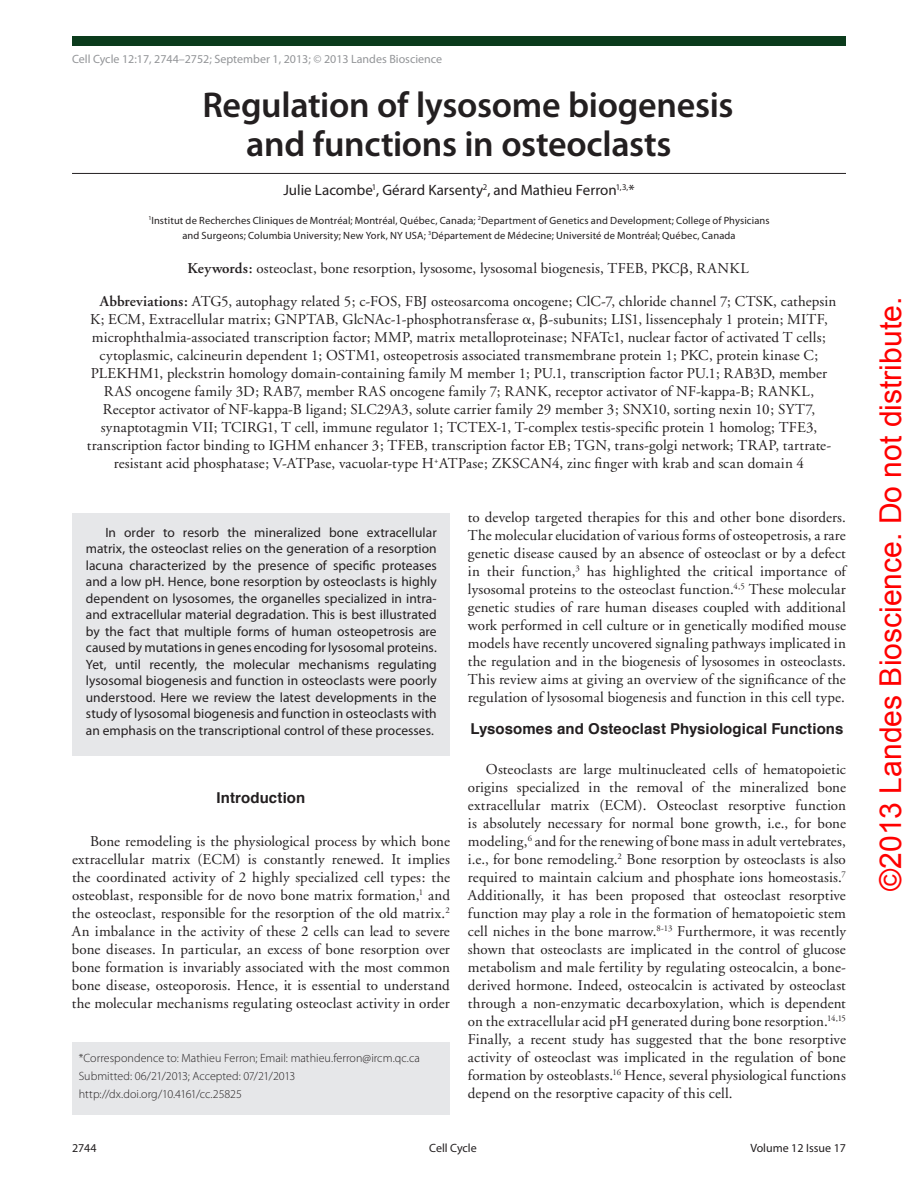
<style>
.page{position:relative;width:918px;height:1188px;background:#fff}
.page>*{position:absolute;margin:0;border:0;box-sizing:border-box;transform-origin:0 0}
.t1{font:600 36px/39px "Myriad Pro";letter-spacing:-.01em;color:#231f20;text-align:center}
.t2{font:30.15px "Arial";color:#f00}
.t3{font:15px/18px "Adobe Garamond";letter-spacing:.01em;color:#231f20;text-align:justify}
.t4{font:700 15px "Helvetica";letter-spacing:.005em;color:#231f20}
.t5{font:15px "Myriad Pro";color:#231f20}
.t6{font:13.5px/16.5px "Myriad Pro";letter-spacing:.005em;color:#231f20;text-align:justify}
.t7{font:300 12px/18px "Myriad Pro";color:#231f20}
.t8{font:12px "Myriad Pro";color:#939598}
.t9{font:12px "Myriad Pro";color:#231f20}
.t10{font:10.5px/15px "Myriad Pro";letter-spacing:.015em;color:#231f20;text-align:center}
.s1{font-weight:600}
.s2{font-family:"Universal Std Greekw Math Pi"}
</style>
<div class="page">
<div style="left:72px;top:36px;width:774px;height:10px;background:#0b3b1c"></div>
<div style="left:72px;top:1043px;width:378px;height:72px;background:#e6e7e9"></div>
<div style="left:72px;top:513px;width:378px;height:243px;background:#e6e7e9"></div>
<hr style="left:72px;top:173px;width:774px;height:1px;background:#231f20">
<p class="t8" style="left:72px;top:52px;width:372px">Cell Cycle 12:17, 2744–2752; September 1, 2013; © 2013 Landes Bioscience</p>
<h1 class="t1" style="left:203px;top:85px;width:532px">Regulation of lysosome biogenesis and functions in osteoclasts</h1>
<p class="t5" style="left:283px;top:181px;width:353px">Julie Lacombe<sup>1</sup>, Gérard Karsenty<sup>2</sup>, and Mathieu Ferron<sup>1,3,</sup>*</p>
<p class="t10" style="left:148px;top:212px;width:623px"><sup>1</sup>Institut de Recherches Cliniques de Montréal; Montréal, Québec, Canada; <sup>2</sup>Department of Genetics and Development; College of Physicians and Surgeons; Columbia University; New York, NY USA; <sup>3</sup>Département de Médecine; Université de Montréal; Québec, Canada</p>
<p class="t3" style="left:187px;top:259px;width:563px"><span class="s1">Keywords:</span> osteoclast, bone resorption, lysosome, lysosomal biogenesis, TFEB, PKC<span class="s2">β</span>, RANKL</p>
<p class="t3" style="left:100px;top:293px;width:738px"><span class="s1">Abbreviations:</span> ATG5, autophagy related 5; c-FOS, FBJ osteosarcoma oncogene; ClC-7, chloride channel 7; CTSK, cathepsin</p>
<p class="t3" style="left:90px;top:311px;width:739px">K; ECM, Extracellular matrix; GNPTAB, GlcNAc-1-phosphotransferase <span class="s2">α</span>, <span class="s2">β</span>-subunits; LIS1, lissencephaly 1 protein; MITF,</p>
<p class="t3" style="left:92px;top:329px;width:736px">microphthalmia-associated transcription factor; MMP, matrix metalloproteinase; NFATc1, nuclear factor of activated T cells;</p>
<p class="t3" style="left:100px;top:347px;width:720px">cytoplasmic, calcineurin dependent 1; OSTM1, osteopetrosis associated transmembrane protein 1; PKC, protein kinase C;</p>
<p class="t3" style="left:91px;top:365px;width:738px">PLEKHM1, pleckstrin homology domain-containing family M member 1; PU.1, transcription factor PU.1; RAB3D, member</p>
<p class="t3" style="left:104px;top:383px;width:712px">RAS oncogene family 3D; RAB7, member RAS oncogene family 7; RANK, receptor activator of NF-kappa-B; RANKL,</p>
<p class="t3" style="left:103px;top:401px;width:714px">Receptor activator of NF-kappa-B ligand; SLC29A3, solute carrier family 29 member 3; SNX10, sorting nexin 10; SYT7,</p>
<p class="t3" style="left:101px;top:419px;width:718px">synaptotagmin VII; TCIRG1, T cell, immune regulator 1; TCTEX-1, T-complex testis-specific protein 1 homolog; TFE3,</p>
<p class="t3" style="left:87px;top:437px;width:746px">transcription factor binding to IGHM enhancer 3; TFEB, transcription factor EB; TGN, trans-golgi network; TRAP, tartrate-</p>
<p class="t3" style="left:114px;top:455px;width:692px">resistant acid phosphatase; V-ATPase, vacuolar-type H<sup>+</sup>ATPase; ZKSCAN4, zinc finger with krab and scan domain 4</p>
<p class="t6" style="left:86px;top:524px;width:352px;text-indent:19px">In order to resorb the mineralized bone extracellular matrix, the osteoclast relies on the generation of a resorption lacuna characterized by the presence of specific proteases and a low pH. Hence, bone resorption by osteoclasts is highly dependent on lysosomes, the organelles specialized in intra&shy;and extracellular material degradation. This is best illustrated by the fact that multiple forms of human osteopetrosis are caused by mutations in genes encoding for lysosomal proteins.<br>Yet, until recently, the molecular mechanisms regulating lysosomal biogenesis and function in osteoclasts were poorly understood. Here we review the latest developments in the study of lysosomal biogenesis and function in osteoclasts with an emphasis on the transcriptional control of these processes.</p>
<p class="t4" style="left:217px;top:786px;width:90px">Introduction</p>
<p class="t3" style="left:72px;top:833px;width:380px;text-indent:18px">Bone remodeling is the physiological process by which bone extracellular matrix (ECM) is constantly renewed. It implies the coordinated activity of 2 highly specialized cell types: the osteoblast, responsible for de novo bone matrix formation,<sup>1</sup> and the osteoclast, responsible for the resorption of the old matrix.<sup>2<br></sup>An imbalance in the activity of these 2 cells can lead to severe bone diseases. In particular, an excess of bone resorption over bone formation is invariably associated with the most common bone disease, osteoporosis. Hence, it is essential to understand the molecular mechanisms regulating osteoclast activity in order</p>
<p class="t7" style="left:79px;top:1049px;width:343px">*Correspondence to: Mathieu Ferron; Email: mathieu.ferron@ircm.qc.ca<br>Submitted: 06/21/2013; Accepted: 07/21/2013 http://dx.doi.org/10.4161/cc.25825</p>
<p class="t3" style="left:468px;top:509px;width:379px">to develop targeted therapies for this and other bone disorders.<br>The molecular elucidation of various forms of osteopetrosis, a rare genetic disease caused by an absence of osteoclast or by a defect in their function,<sup>3</sup> has highlighted the critical importance of lysosomal proteins to the osteoclast function.<sup>4,5</sup> These molecular genetic studies of rare human diseases coupled with additional work performed in cell culture or in genetically modified mouse models have recently uncovered signaling pathways implicated in the regulation and in the biogenesis of lysosomes in osteoclasts.<br>This review aims at giving an overview of the significance of the regulation of lysosomal biogenesis and function in this cell type.</p>
<p class="t4" style="left:470px;top:717px;width:375px">Lysosomes and Osteoclast Physiological Functions</p>
<p class="t3" style="left:468px;top:761px;width:379px;text-indent:18px">Osteoclasts are large multinucleated cells of hematopoietic origins specialized in the removal of the mineralized bone extracellular matrix (ECM). Osteoclast resorptive function is absolutely necessary for normal bone growth, i.e., for bone modeling,<sup>6</sup> and for the renewing of bone mass in adult vertebrates, i.e., for bone remodeling.<sup>2</sup> Bone resorption by osteoclasts is also required to maintain calcium and phosphate ions homeostasis.<sup>7<br></sup>Additionally, it has been proposed that osteoclast resorptive function may play a role in the formation of hematopoietic stem cell niches in the bone marrow.<sup>8-13</sup> Furthermore, it was recently shown that osteoclasts are implicated in the control of glucose metabolism and male fertility by regulating osteocalcin, a bone&shy;derived hormone. Indeed, osteocalcin is activated by osteoclast through a non-enzymatic decarboxylation, which is dependent on the extracellular acid pH generated during bone resorption.<sup>14,15<br></sup>Finally, a recent study has suggested that the bone resorptive activity of osteoclast was implicated in the regulation of bone formation by osteoblasts.<sup>16</sup> Hence, several physiological functions depend on the resorptive capacity of this cell.</p>
<p class="t9" style="left:72px;top:1141px;width:26px">2744</p>
<p class="t9" style="left:429px;top:1141px;width:49px">Cell Cycle</p>
<p class="t9" style="left:750px;top:1141px;width:97px">Volume 12 Issue 17</p>
<h2 class="t2" style="left:871px;top:891px;width:595px;rotate:-90deg">©2013 Landes Bioscience. Do not distribute.</h2>
</div>
